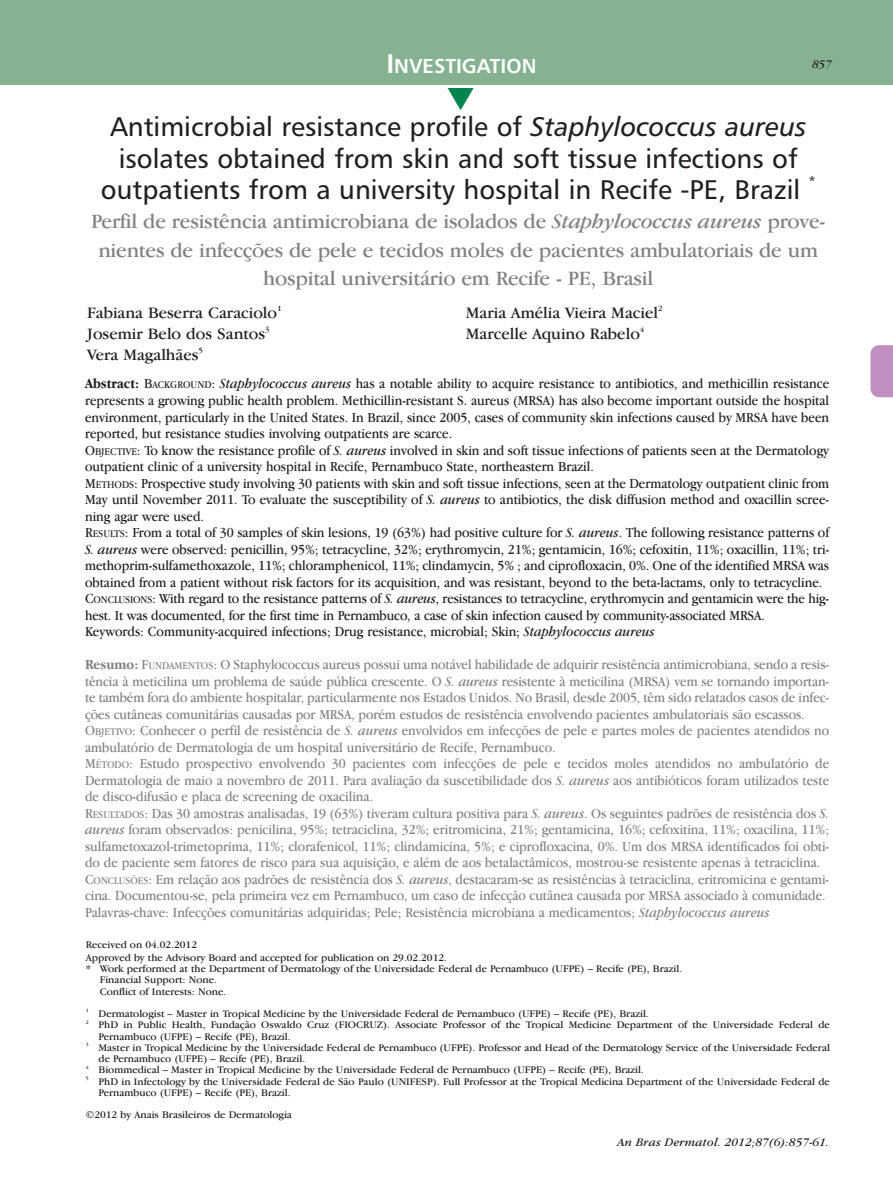
<style>
.page{position:relative;width:893px;height:1191px;background:#fff}
.page>*{position:absolute;margin:0;border:0;box-sizing:border-box;transform-origin:0 0}
.t1{font:27px/31.5px "Humanist 777 BT Roman B";color:#231f20;text-align:center}
.t2{font:21px/28.7px "Garamond IT Cby BT";letter-spacing:-.01em;color:#808285;text-align:center}
.t3{font:20.25px "Humanist 777 BT Bold B";color:#fff}
.t4{font:16.5px "Garamond IT Cby BT";color:#231f20}
.t5{font:14.25px/16.5px "Garamond IT Cby BT";color:#808285;scale:.9 1}
.t6{font:14.25px/16.5px "Garamond IT Cby BT";color:#231f20;scale:.9 1}
.t7{font:13.5px "Humanist 777 BT Roman B";color:#231f20}
.t8{font:italic 12px "Garamond IT Cby BT";letter-spacing:.015em;color:#231f20}
.t9{font:10.5px/11.2px "Garamond IT Cby BT";color:#231f20}
.t10{font:8.25px "Garamond IT Cby BT";color:#231f20}
.t11{font:5.25px "Garamond IT Cby BT";color:#231f20}
.s1{font-size:27px}
.s2{font-family:"Humanist 777 BT Italic B"}
.s3{font-style:italic}
.s4{font-weight:700}
.s5{font-size:10.65px}
</style>
<div class="page">
<div style="left:0;top:0;width:893px;height:85px;background:#86b292"></div>
<svg style="left:870px;top:345px;width:23px;height:52px"></svg>
<h3 class="t3" style="left:386px;top:58px;width:152px"><span class="s1">I</span>NVESTIGATION</h3>
<p class="t8" style="left:812px;top:60px;width:21px">857</p>
<h1 class="t1" style="left:101px;top:113px;width:707px">Antimicrobial resistance profile of <span class="s2">Staphylococcus aureus </span>isolates obtained from skin and soft tissue infections of outpatients from a university hospital in Recife -PE, Brazil</h1>
<p class="t7" style="left:809px;top:176px;width:8px">*</p>
<h2 class="t2" style="left:91px;top:209px;width:736px">Perfil de resistência antimicrobiana de isolados de <span class="s3">Staphylococcus aureus</span> prove&shy;nientes de infecções de pele e tecidos moles de pacientes ambulatoriais de um hospital universitário em Recife - PE, Brasil</h2>
<p class="t4" style="left:87px;top:307px;width:191px">Fabiana Beserra Caraciolo</p>
<p class="t10" style="left:277px;top:305px;width:6px">1</p>
<p class="t4" style="left:466px;top:307px;width:194px">Maria Amélia Vieira Maciel</p>
<p class="t10" style="left:658px;top:305px;width:6px">2</p>
<p class="t4" style="left:87px;top:328px;width:179px">Josemir Belo dos Santos</p>
<p class="t10" style="left:265px;top:326px;width:6px">3</p>
<p class="t4" style="left:466px;top:328px;width:176px">Marcelle Aquino Rabelo</p>
<p class="t10" style="left:640px;top:326px;width:6px">4</p>
<p class="t4" style="left:87px;top:349px;width:113px">Vera Magalhães</p>
<p class="t10" style="left:199px;top:347px;width:6px">5</p>
<p class="t6" style="left:85px;top:377px;width:828px"><span class="s4">Abstract:</span> B<span class="s5">ACKGROUND</span>: <span class="s3">Staphylococcus aureus</span> has a notable ability to acquire resistance to antibiotics, and methicillin resistance represents a growing public health problem. Methicillin-resistant S. aureus (MRSA) has also become important outside the hospital environment, particularly in the United States. In Brazil, since 2005, cases of community skin infections caused by MRSA have been reported, but resistance studies involving outpatients are scarce.<br>O<span class="s5">BJECTIVE</span>: To know the resistance profile of <span class="s3">S. aureus</span> involved in skin and soft tissue infections of patients seen at the Dermatology outpatient clinic of a university hospital in Recife, Pernambuco State, northeastern Brazil.<br>M<span class="s5">ETHODS</span>: Prospective study involving 30 patients with skin and soft tissue infections, seen at the Dermatology outpatient clinic from May until November 2011. To evaluate the susceptibility of <span class="s3">S. aureus</span> to antibiotics, the disk diffusion method and oxacillin scree&shy;ning agar were used.<br>R<span class="s5">ESULTS</span>: From a total of 30 samples of skin lesions, 19 (63%) had positive culture for <span class="s3">S. aureus</span>. The following resistance patterns of <span class="s3">S. aureus</span> were observed: penicillin, 95%; tetracycline, 32%; erythromycin, 21%; gentamicin, 16%; cefoxitin, 11%; oxacillin, 11%; tri&shy;methoprim-sulfamethoxazole, 11%; chloramphenicol, 11%; clindamycin, 5% ; and ciprofloxacin, 0%. One of the identified MRSA was obtained from a patient without risk factors for its acquisition, and was resistant, beyond to the beta-lactams, only to tetracycline.<br>C<span class="s5">ONCLUSIONS</span>: With regard to the resistance patterns of <span class="s3">S. aureus</span>, resistances to tetracycline, erythromycin and gentamicin were the hig&shy;hest. It was documented, for the first time in Pernambuco, a case of skin infection caused by community-associated MRSA.<br>Keywords: Community-acquired infections; Drug resistance, microbial; Skin; <span class="s3">Staphylococcus aureus</span></p>
<p class="t5" style="left:85px;top:657px;width:828px"><span class="s4">Resumo:</span> F<span class="s5">UNDAMENTOS</span>: O Staphylococcus aureus possui uma notável habilidade de adquirir resistência antimicrobiana, sendo a resis&shy;tência à meticilina um problema de saúde pública crescente. O <span class="s3">S. aureus</span> resistente à meticilina (MRSA) vem se tornando importan&shy;te também fora do ambiente hospitalar, particularmente nos Estados Unidos. No Brasil, desde 2005, têm sido relatados casos de infec&shy;ções cutâneas comunitárias causadas por MRSA, porém estudos de resistência envolvendo pacientes ambulatoriais são escassos.<br>O<span class="s5">BJETIVO</span>: Conhecer o perfil de resistência de <span class="s3">S. aureus</span> envolvidos em infecções de pele e partes moles de pacientes atendidos no ambulatório de Dermatologia de um hospital universitário de Recife, Pernambuco.<br>M<span class="s5">ÉTODO</span>: Estudo prospectivo envolvendo 30 pacientes com infecções de pele e tecidos moles atendidos no ambulatório de Dermatologia de maio a novembro de 2011. Para avaliação da suscetibilidade dos <span class="s3">S. aureus</span> aos antibióticos foram utilizados teste de disco-difusão e placa de screening de oxacilina.<br>R<span class="s5">ESULTADOS</span>: Das 30 amostras analisadas, 19 (63%) tiveram cultura positiva para <span class="s3">S. aureus</span>. Os seguintes padrões de resistência dos <span class="s3">S. aureus</span> foram observados: penicilina, 95%; tetraciclina, 32%; eritromicina, 21%; gentamicina, 16%; cefoxitina, 11%; oxacilina, 11%; sulfametoxazol-trimetoprima, 11%; clorafenicol, 11%; clindamicina, 5%; e ciprofloxacina, 0%. Um dos MRSA identificados foi obti&shy;do de paciente sem fatores de risco para sua aquisição, e além de aos betalactâmicos, mostrou-se resistente apenas à tetraciclina.<br>C<span class="s5">ONCLUSÕES</span>: Em relação aos padrões de resistência dos <span class="s3">S. aureus</span>, destacaram-se as resistências à tetraciclina, eritromicina e gentami&shy;cina. Documentou-se, pela primeira vez em Pernambuco, um caso de infecção cutânea causada por MRSA associado à comunidade.<br>Palavras-chave: Infecções comunitárias adquiridas; Pele; Resistência microbiana a medicamentos; <span class="s3">Staphylococcus aureus</span></p>
<p class="t9" style="left:86px;top:939px;width:363px;line-height:12.6px">Received on 04.02.2012<br>Approved by the Advisory Board and accepted for publication on 29.02.2012.</p>
<p class="t9" style="left:100px;top:964px;width:584px;text-indent:-14px">* Work performed at the Department of Dermatology of the Universidade Federal de Pernambuco (UFPE) – Recife (PE), Brazil.<br>Financial Support: None.<br>Conflict of Interests: None.</p>
<p class="t11" style="left:86px;top:1008px;width:4px">1</p>
<p class="t9" style="left:99px;top:1009px;width:552px">Dermatologist – Master in Tropical Medicine by the Universidade Federal de Pernambuco (UFPE) – Recife (PE), Brazil.</p>
<p class="t11" style="left:86px;top:1020px;width:4px">2</p>
<p class="t9" style="left:99px;top:1020px;width:733px">PhD in Public Health, Fundação Oswaldo Cruz (FIOCRUZ). Associate Professor of the Tropical Medicine Department of the Universidade Federal de<br>Pernambuco (UFPE) – Recife (PE), Brazil.</p>
<p class="t11" style="left:86px;top:1042px;width:4px">3</p>
<p class="t9" style="left:99px;top:1042px;width:733px">Master in Tropical Medicine by the Universidade Federal de Pernambuco (UFPE). Professor and Head of the Dermatology Service of the Universidade Federal de Pernambuco (UFPE) – Recife (PE), Brazil.</p>
<p class="t11" style="left:86px;top:1065px;width:4px">4</p>
<p class="t9" style="left:99px;top:1065px;width:547px">Biommedical – Master in Tropical Medicine by the Universidade Federal de Pernambuco (UFPE) – Recife (PE), Brazil.</p>
<p class="t11" style="left:86px;top:1076px;width:4px">5</p>
<p class="t9" style="left:99px;top:1076px;width:733px">PhD in Infectology by the Universidade Federal de São Paulo (UNIFESP). Full Professor at the Tropical Medicina Department of the Universidade Federal de<br>Pernambuco (UFPE) – Recife (PE), Brazil.</p>
<p class="t9" style="left:86px;top:1110px;width:208px">©2012 by Anais Brasileiros de Dermatologia</p>
<p class="t8" style="left:618px;top:1137px;width:213px">An Bras Dermatol. 2012;87(6):857-61.</p>
</div>
